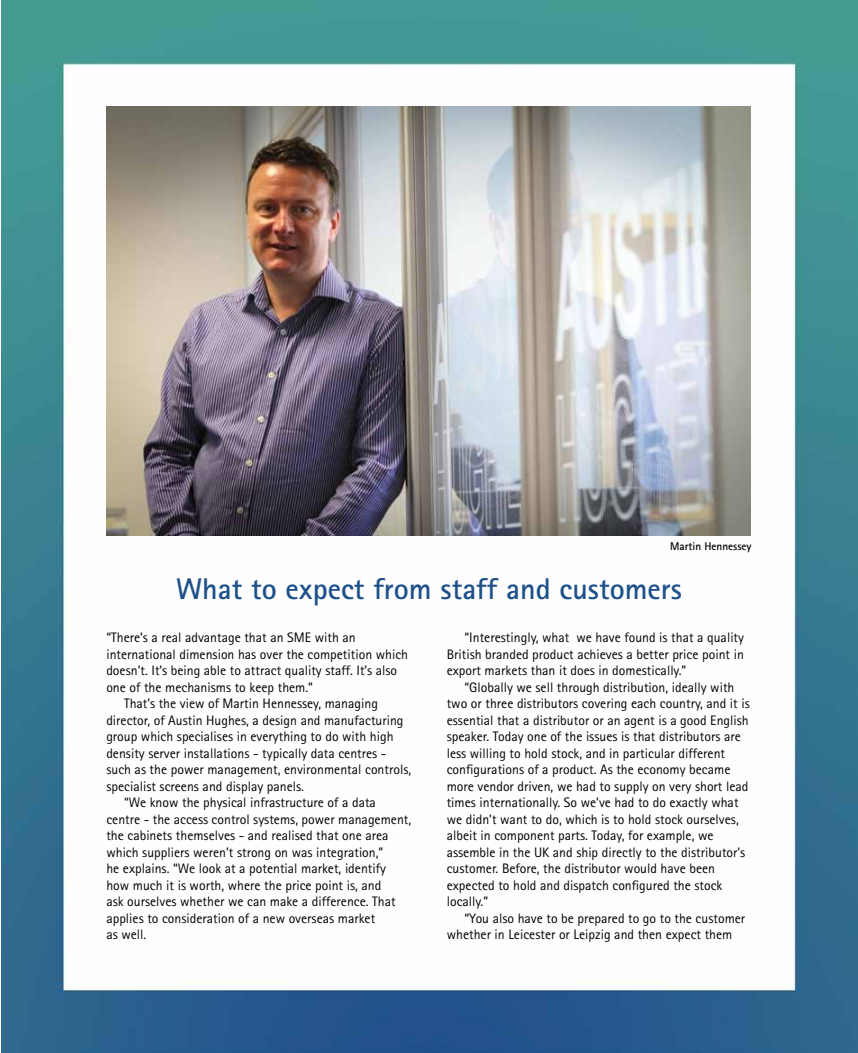
<style>
.page{position:relative;width:858px;height:1053px;background:#fff}
.page>*{position:absolute;margin:0;border:0;box-sizing:border-box;transform-origin:0 0}
.t1{font:700 30px "Rotis Sans Serif";color:#1e508a}
.t2{font:13.75px/16.5px "Rotis Sans Serif";color:#000}
.t3{font:700 11.25px "Rotis Sans Serif";color:#000}
</style>
<div class="page">
<img style="left:1px;top:0;width:856px;height:1052px">
<img style="left:106px;top:106px;width:644px;height:429px">
<p class="t3" style="left:670px;top:539px;width:83px">Martin Hennessey</p>
<h1 class="t1" style="left:176px;top:569px;width:507px">What to expect from staff and customers</h1>
<p class="t2" style="left:106px;top:629px;width:251px">“There’s a real advantage that an SME with an</p>
<p class="t2" style="left:106px;top:645px;width:303px">international dimension has over the competition which</p>
<p class="t2" style="left:106px;top:662px;width:292px">doesn’t. It’s being able to attract quality staff. It’s also</p>
<p class="t2" style="left:106px;top:678px;width:208px">one of the mechanisms to keep them.”</p>
<p class="t2" style="left:124px;top:695px;width:255px">That’s the view of Martin Hennessey, managing</p>
<p class="t2" style="left:106px;top:711px;width:299px">director, of Austin Hughes, a design and manufacturing</p>
<p class="t2" style="left:106px;top:728px;width:289px">group which specialises in everything to do with high</p>
<p class="t2" style="left:106px;top:744px;width:281px">density server installations - typically data centres -</p>
<p class="t2" style="left:106px;top:761px;width:306px">such as the power management, environmental controls,</p>
<p class="t2" style="left:106px;top:777px;width:199px">specialist screens and display panels.</p>
<p class="t2" style="left:124px;top:794px;width:253px">“We know the physical infrastructure of a data</p>
<p class="t2" style="left:106px;top:810px;width:306px">centre - the access control systems, power management,</p>
<p class="t2" style="left:106px;top:827px;width:283px">the cabinets themselves - and realised that one area</p>
<p class="t2" style="left:106px;top:843px;width:278px">which suppliers weren’t strong on was integration,”</p>
<p class="t2" style="left:106px;top:860px;width:281px">he explains. “We look at a potential market, identify</p>
<p class="t2" style="left:106px;top:876px;width:276px">how much it is worth, where the price point is, and</p>
<p class="t2" style="left:106px;top:893px;width:291px">ask ourselves whether we can make a difference. That</p>
<p class="t2" style="left:106px;top:909px;width:270px">applies to consideration of a new overseas market</p>
<p class="t2" style="left:106px;top:926px;width:41px">as well.</p>
<p class="t2" style="left:446px;top:629px;width:299px;text-align:justify;text-indent:18px">“Interestingly, what we have found is that a quality British branded product achieves a better price point in export markets than it does in domestically.”</p>
<p class="t2" style="left:446px;top:678px;width:304px;text-indent:18px">“Globally we sell through distribution, ideally with two or three distributors covering each country, and it is essential that a distributor or an agent is a good English speaker. Today one of the issues is that distributors are less willing to hold stock, and in particular different configurations of a product. As the economy became more vendor driven, we had to supply on very short lead times internationally. So we’ve had to do exactly what we didn’t want to do, which is to hold stock ourselves, albeit in component parts. Today, for example, we assemble in the UK and ship directly to the distributor’s customer. Before, the distributor would have been expected to hold and dispatch configured the stock locally.”</p>
<p class="t2" style="left:446px;top:909px;width:300px;text-indent:18px">“You also have to be prepared to go to the customer whether in Leicester or Leipzig and then expect them</p>
</div>
